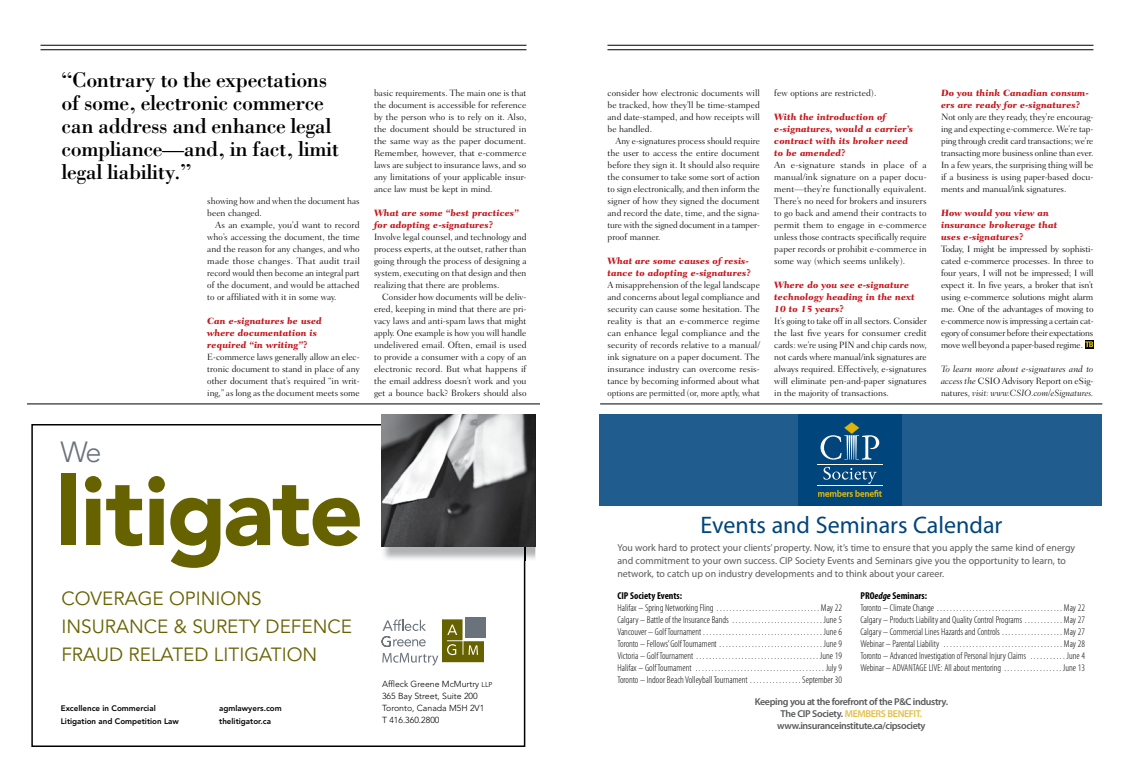
<style>
.page{position:relative;width:1134px;height:774px;background:#fff}
.page>*{position:absolute;margin:0;border:0;box-sizing:border-box;transform-origin:0 0}
.t1{font:900 95px "Avenir";letter-spacing:-.02em;color:#676200}
.t2{font:300 29px "Avenir";color:#6a737b}
.t3{font:24px "Myriad Pro";color:#00457c}
.t4{font:22px/23px "Bodoni Std";letter-spacing:-.02em;color:#000}
.t5{font:19px/28px "Avenir";color:#676200}
.t6{font:300 condensed 10px/12.1px "Myriad Pro";color:#000}
.t7{font:10px/13px "Myriad Pro";color:#58595b}
.t8{font:600 10px/12px "Myriad Pro";letter-spacing:-.04em;color:#58595b;text-align:center}
.t9{font:700 condensed 10px "Myriad Pro";color:#000}
.t10{font:300 9.2px/12px "Fairfield LT Std";color:#000;text-align:justify}
.t11{font:800 9.2px/12px "Fairfield LT Std Caption";color:#c4161c}
.t12{font:italic 300 9.2px/12px "Fairfield LT Std";letter-spacing:-.005em;color:#000;text-align:justify}
.t13{font:300 8.8px/12px "Avenir";color:#000}
.t14{font:800 8px/13px "Avenir";color:#000}
.t15{font:8px "Helvetica";color:#000}
.s1{font-size:7px}
.s2{font-style:normal}
.s3{font-weight:700}
.s4{font-weight:700;font-style:italic}
.s5{color:#e4bf47}
</style>
<div class="page">
<hr style="left:40px;top:50px;width:486px;height:1px;background:#000">
<hr style="left:40px;top:45px;width:486px;height:1px;background:#000">
<hr style="left:608px;top:50px;width:486px;height:1px;background:#000">
<hr style="left:608px;top:45px;width:486px;height:1px;background:#000">
<hr style="left:27px;top:404px;width:513px;height:1px;background:#000">
<hr style="left:600px;top:404px;width:502px;height:1px;background:#000">
<div style="left:31px;top:424px;width:494px;height:323px;border:2px solid #000"></div>
<img style="left:381px;top:426px;width:143px;height:135px">
<img style="left:525px;top:547px;width:10px;height:14px">
<svg style="left:524px;top:547px;width:1px;height:14px"></svg>
<img style="left:382px;top:414px;width:153px;height:133px">
<div style="left:466px;top:617px;width:20px;height:21px;background:#6a737b"></div>
<svg style="left:382px;top:619px;width:102px;height:47px"></svg>
<div style="left:600px;top:414px;width:502px;height:91px;background:#215c8f"></div>
<div style="left:798px;top:414px;width:103px;height:91px;background:#00457c"></div>
<svg style="left:818px;top:490px;width:64px;height:7px"></svg>
<svg style="left:823px;top:467px;width:54px;height:17px"></svg>
<svg style="left:821px;top:422px;width:58px;height:38px"></svg>
<hr style="left:817px;top:464px;width:66px;height:1px;background:#fff">
<hr style="left:817px;top:485px;width:66px;height:1px;background:#fff">
<svg style="left:1085px;top:340px;width:9px;height:9px"></svg>
<svg style="left:1085px;top:341px;width:8px;height:6px"></svg>
<h3 class="t4" style="left:62px;top:68px;width:279px">“Contrary to the expectations of some, electronic commerce can address and enhance legal compliance—and, in fact, limit legal liability.”</h3>
<p class="t10" style="left:207px;top:195px;width:154px">showing how and when the document has been changed.</p>
<p class="t10" style="left:207px;top:219px;width:154px;text-indent:8px">As an example, you’d want to record who’s accessing the document, the time and the reason for any changes, and who made those changes. That audit trail record would then become an integral part of the document, and would be attached to or affiliated with it in some way.</p>
<p class="t11" style="left:207px;top:315px;width:116px">Can e-signatures be used where documentation is required “in writing”?</p>
<p class="t10" style="left:207px;top:351px;width:154px">E-commerce laws generally allow an elec&shy;tronic document to stand in place of any other document that’s required “in writ&shy;ing,” as long as the document meets some</p>
<p class="t10" style="left:374px;top:87px;width:154px">basic requirements. The main one is that the document is accessible for reference by the person who is to rely on it. Also, the document should be structured in the same way as the paper document.<br>Remember, however, that e-commerce laws are subject to insurance laws, and so any limitations of your applicable insur&shy;ance law must be kept in mind.</p>
<p class="t11" style="left:374px;top:207px;width:146px">What are some “best practices” for adopting e-signatures?</p>
<p class="t10" style="left:374px;top:231px;width:154px">Involve legal counsel, and technology and process experts, at the outset, rather than going through the process of designing a system, executing on that design and then realizing that there are problems.</p>
<p class="t10" style="left:374px;top:291px;width:154px;text-indent:8px">Consider how documents will be deliv&shy;ered, keeping in mind that there are pri&shy;vacy laws and anti-spam laws that might apply. One example is how you will handle undelivered email. Often, email is used to provide a consumer with a copy of an electronic record. But what happens if the email address doesn’t work and you get a bounce back? Brokers should also</p>
<h2 class="t2" style="left:60px;top:435px;width:43px">We</h2>
<h1 class="t1" style="left:56px;top:473px;width:309px">litigate</h1>
<h3 class="t5" style="left:61px;top:585px;width:292px">COVERAGE OPINIONS<br>INSURANCE &amp; SURETY DEFENCE<br>FRAUD RELATED LITIGATION</h3>
<p class="t14" style="left:61px;top:702px;width:120px">Excellence in Commercial<br>Litigation and Competition Law</p>
<p class="t14" style="left:219px;top:702px;width:64px">agmlawyers.com thelitigator.ca</p>
<p class="t13" style="left:382px;top:678px;width:112px">Affeck Greene McMurtry <span class="s1">LLP<br></span>365 Bay Street, Suite 200<br>Toronto, Canada M5H 2V1<br>T 416.360.2800</p>
<p class="t10" style="left:774px;top:87px;width:104px">few options are restricted).</p>
<p class="t11" style="left:774px;top:111px;width:140px">With the introduction of e-signatures, would a carrier’s contract with its broker need to be amended?</p>
<p class="t10" style="left:774px;top:159px;width:154px">An e-signature stands in place of a manual/ink signature on a paper docu&shy;ment—they’re functionally equivalent.<br>There’s no need for brokers and insurers to go back and amend their contracts to permit them to engage in e-commerce unless those contracts specifically require paper records or prohibit e-commerce in some way (which seems unlikely).</p>
<p class="t11" style="left:774px;top:279px;width:142px">Where do you see e-signature technology heading in the next<br>10 to 15 years?</p>
<p class="t10" style="left:774px;top:315px;width:154px">It’s going to take off in all sectors. Consider the last five years for consumer credit cards: we’re using PIN and chip cards now, not cards where manual/ink signatures are always required. Effectively, e-signatures will eliminate pen-and-paper signatures in the majority of transactions.</p>
<p class="t10" style="left:608px;top:87px;width:154px">consider how electronic documents will be tracked, how they’ll be time-stamped and date-stamped, and how receipts will be handled.</p>
<p class="t10" style="left:608px;top:135px;width:154px;text-indent:8px">Any e-signatures process should require the user to access the entire document before they sign it. It should also require the consumer to take some sort of action to sign electronically, and then inform the signer of how they signed the document and record the date, time, and the signa&shy;ture with the signed document in a tamper&shy;proof manner.</p>
<p class="t11" style="left:608px;top:255px;width:145px">What are some causes of resis&shy;tance to adopting e-signatures?</p>
<p class="t10" style="left:608px;top:279px;width:154px">A misapprehension of the legal landscape and concerns about legal compliance and security can cause some hesitation. The reality is that an e-commerce regime can enhance legal compliance and the security of records relative to a manual/ ink signature on a paper document. The insurance industry can overcome resis&shy;tance by becoming informed about what options are permitted (or, more aptly, what</p>
<p class="t15" style="left:603px;top:387px;width:187px">CI May 2014_Layout 1 14-04-15 10:20 AM Page 1</p>
<p class="t11" style="left:941px;top:87px;width:149px">Do you think Canadian consum&shy;ers are ready for e-signatures?</p>
<p class="t10" style="left:941px;top:111px;width:154px">Not only are they ready, they’re encourag&shy;ing and expecting e-commerce. We’re tap&shy;ping through credit card transactions; we’re transacting more business online than ever.<br>In a few years, the surprising thing will be if a business is using paper-based docu&shy;ments and manual/ink signatures.</p>
<p class="t11" style="left:941px;top:207px;width:118px">How would you view an insurance brokerage that uses e-signatures?</p>
<p class="t10" style="left:941px;top:243px;width:154px">Today, I might be impressed by sophisti&shy;cated e-commerce processes. In three to four years, I will not be impressed; I will expect it. In five years, a broker that isn’t using e-commerce solutions might alarm me. One of the advantages of moving to e-commerce now is impressing a certain cat&shy;egory of consumer before their expectations move well beyond a paper-based regime.</p>
<p class="t12" style="left:941px;top:363px;width:154px">To learn more about e-signatures and to access the <span class="s2">CSIO Advisory Report on eSig&shy;natures</span>, visit: www.CSIO.com/eSignatures.</p>
<h3 class="t3" style="left:701px;top:516px;width:303px">Events and Seminars Calendar</h3>
<p class="t7" style="left:617px;top:542px;width:459px">You work hard to protect your clients’ property. Now, it’s time to ensure that you apply the same kind of energy and commitment to your own success. CIP Society Events and Seminars give you the opportunity to learn, to network, to catch up on industry developments and to think about your career.</p>
<p class="t9" style="left:618px;top:592px;width:66px">CIP Society Events:</p>
<p class="t6" style="left:618px;top:602px;width:226px;text-align:justify">Halifax – Spring Networking Fling . . . . . . . . . . . . . . . . . . . . . . . . . . . . . . . . May 22<br>Calgary – Battle of the Insurance Bands . . . . . . . . . . . . . . . . . . . . . . . . . . . . June 5<br>Vancouver – Golf Tournament . . . . . . . . . . . . . . . . . . . . . . . . . . . . . . . . . . . . . June 6<br>Toronto – Fellows’ Golf Tournament . . . . . . . . . . . . . . . . . . . . . . . . . . . . . . . . June 9<br>Victoria – Golf Tournament . . . . . . . . . . . . . . . . . . . . . . . . . . . . . . . . . . . . . . June 19<br>Halifax – Golf Tournament . . . . . . . . . . . . . . . . . . . . . . . . . . . . . . . . . . . . . . . . July 9<br>Toronto – Indoor Beach Volleyball Tournament . . . . . . . . . . . . . . . . September 30</p>
<p class="t6" style="left:861px;top:590px;width:226px"><span class="s3">PRO</span><span class="s4">edge</span> <span class="s3">Seminars:<br></span>Toronto – Climate Change . . . . . . . . . . . . . . . . . . . . . . . . . . . . . . . . . . . . . . . May 22<br>Calgary – Products Liability and Quality Control Programs . . . . . . . . . . . . May 27<br>Calgary – Commercial Lines Hazards and Controls . . . . . . . . . . . . . . . . . . . May 27<br>Webinar – Parental Liability . . . . . . . . . . . . . . . . . . . . . . . . . . . . . . . . . . . . . May 28<br>Toronto – Advanced Investigation of Personal Injury Claims . . . . . . . . . . . June 4<br>Webinar – ADVANTAGE LIVE: All about mentoring . . . . . . . . . . . . . . . . . . June 13</p>
<p class="t8" style="left:755px;top:697px;width:195px">Keeping you at the forefront of the P&amp;C industry.<br>The CIP Society. <span class="s5">MEMBERS BENEFIT. </span>www.insuranceinstitute.ca/cipsociety</p>
</div>
